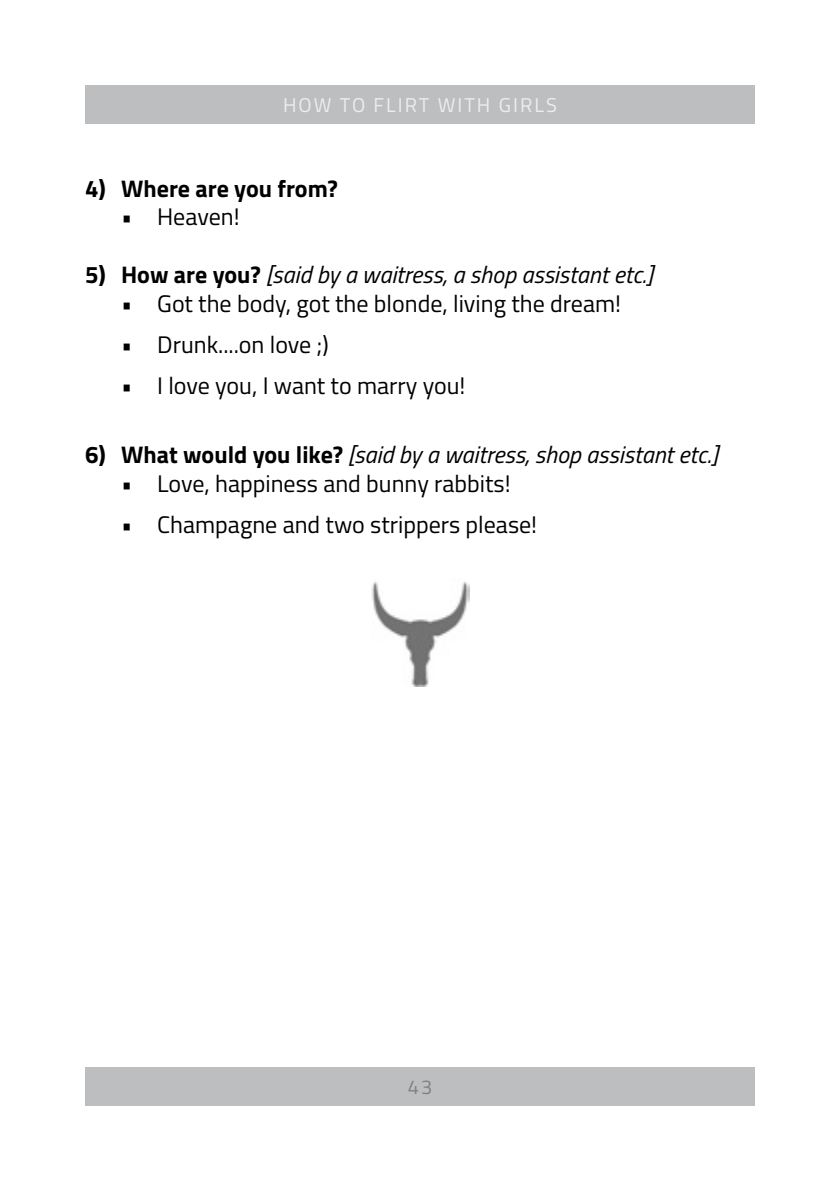
<style>
.page{position:relative;width:840px;height:1191px;background:#fff}
.page>*{position:absolute;margin:0;border:0;box-sizing:border-box;transform-origin:0 0}
.t1{font:24px "Titillium";color:#000}
.t2{font:italic 24px "Titillium";color:#000}
.t3{font:700 24px "Titillium";color:#000}
.t4{font:20px "Titillium";letter-spacing:.1em;color:#ededee}
.t5{font:20px "Titillium";color:#808285}
.s1{font-weight:700;font-style:normal}
</style>
<div class="page">
<div style="left:85px;top:1067px;width:669px;height:39px;background:#bcbec0"></div>
<div style="left:85px;top:85px;width:669px;height:39px;background:#bcbec0"></div>
<img style="left:371px;top:581px;width:98px;height:106px">
<p class="t4" style="left:283px;top:90px;width:275px">HOW TO FLIRT WITH GIRLS</p>
<p class="t3" style="left:85px;top:170px;width:254px">4) Where are you from?</p>
<p class="t1" style="left:121px;top:199px;width:120px">• Heaven!</p>
<p class="t2" style="left:85px;top:257px;width:569px"><span class="s1">5) How are you?</span> [said by a waitress, a shop assistant etc.]</p>
<p class="t1" style="left:121px;top:286px;width:501px">• Got the body, got the blonde, living the dream!</p>
<p class="t1" style="left:121px;top:327px;width:209px">• Drunk....on love ;)</p>
<p class="t1" style="left:121px;top:367px;width:345px">• I love you, I want to marry you!</p>
<p class="t2" style="left:85px;top:437px;width:633px"><span class="s1">6) What would you like?</span> [said by a waitress, shop assistant etc.]</p>
<p class="t1" style="left:121px;top:466px;width:391px">• Love, happiness and bunny rabbits!</p>
<p class="t1" style="left:121px;top:507px;width:417px">• Champagne and two strippers please!</p>
<p class="t5" style="left:407px;top:1072px;width:26px">43</p>
</div>
